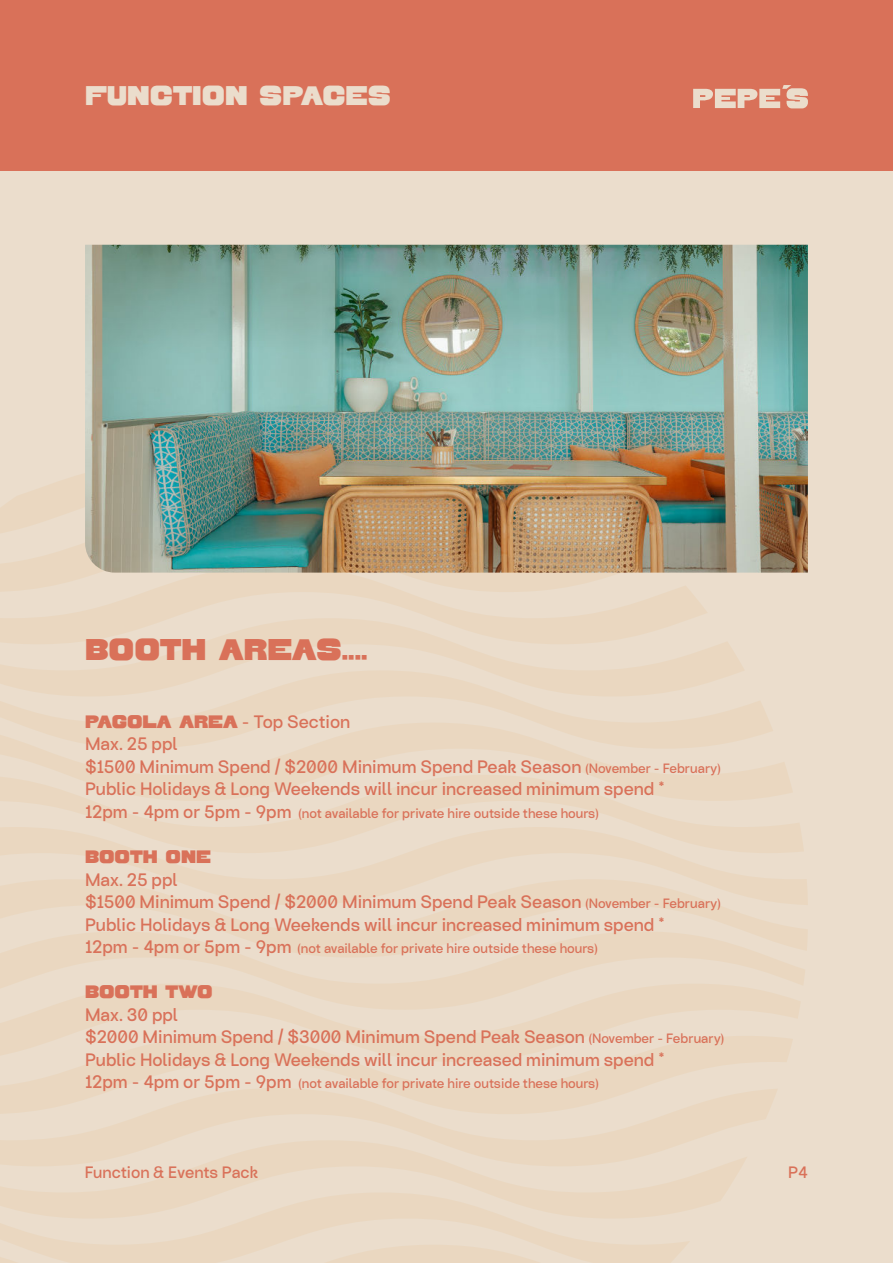
<style>
.page{position:relative;width:893px;height:1263px;background:#ebddcc}
.page>*{position:absolute;margin:0;border:0;box-sizing:border-box;transform-origin:0 0}
.t1{font:30px "Sao Torpes";color:#d97159}
.t2{font:27px "Sao Torpes";color:#ebddcc}
.t3{font:500 18px/22.5px "Turnkey";color:#d97159}
.t4{font:18px "Sao Torpes";color:#d97159}
.t5{font:500 16.5px "Turnkey";color:#d97159}
.t6{font:500 13.5px "Turnkey";color:#d97159}
.s1{font-family:"Sao Torpes";font-weight:400}
.s2{font-size:13.5px}
.s3{font-size:18px}
</style>
<div class="page">
<svg style="left:0;top:1219px;width:688px;height:44px"></svg>
<svg style="left:0;top:1167px;width:741px;height:52px"></svg>
<svg style="left:0;top:1115px;width:767px;height:52px"></svg>
<svg style="left:0;top:1063px;width:777px;height:52px"></svg>
<svg style="left:0;top:1010px;width:799px;height:53px"></svg>
<svg style="left:0;top:958px;width:805px;height:52px"></svg>
<svg style="left:0;top:906px;width:807px;height:52px"></svg>
<svg style="left:0;top:854px;width:808px;height:52px"></svg>
<svg style="left:0;top:802px;width:804px;height:52px"></svg>
<svg style="left:0;top:749px;width:792px;height:53px"></svg>
<svg style="left:0;top:697px;width:773px;height:52px"></svg>
<svg style="left:0;top:642px;width:744px;height:55px"></svg>
<svg style="left:0;top:586px;width:708px;height:59px;fill:#ead8c3"></svg>
<svg style="left:0;top:543px;width:661px;height:50px;fill:#ead7c0"></svg>
<svg style="left:0;top:474px;width:85px;height:59px;fill:#ead7c0"></svg>
<div style="left:0;top:0;width:893px;height:170px;background:#d97159"></div>
<svg style="left:693px;top:85px;width:115px;height:23px"></svg>
<img style="left:85px;top:245px;width:723px;height:328px">
<h2 class="t2" style="left:85px;top:81px;width:308px">FUNCTION SPACES</h2>
<h1 class="t1" style="left:85px;top:634px;width:284px">BOOTH AREAS....</h1>
<p class="t3" style="left:85px;top:711px;width:637px"><span class="s1">PAGOLA AREA</span> - Top Section<br>Max. 25 ppl<br>$1500 Minimum Spend / $2000 Minimum Spend Peak Season <span class="s2">(November - February)<br></span>Public Holidays &amp; Long Weekends will incur increased minimum spend *</p>
<p class="t6" style="left:85px;top:807px;width:515px"><span class="s3">12pm - 4pm or 5pm - 9pm</span> (not available for private hire outside these hours)</p>
<p class="t4" style="left:85px;top:847px;width:128px">BOOTH ONE</p>
<p class="t3" style="left:85px;top:869px;width:637px">Max. 25 ppl<br>$1500 Minimum Spend / $2000 Minimum Spend Peak Season <span class="s2">(November - February)<br></span>Public Holidays &amp; Long Weekends will incur increased minimum spend *</p>
<p class="t6" style="left:85px;top:942px;width:514px"><span class="s3">12pm - 4pm or 5pm - 9pm</span> (not available for private hire outside these hours)</p>
<p class="t4" style="left:85px;top:982px;width:129px">BOOTH TWO</p>
<p class="t3" style="left:85px;top:1004px;width:641px">Max. 30 ppl<br>$2000 Minimum Spend / $3000 Minimum Spend Peak Season <span class="s2">(November - February)<br></span>Public Holidays &amp; Long Weekends will incur increased minimum spend *</p>
<p class="t6" style="left:85px;top:1077px;width:515px"><span class="s3">12pm - 4pm or 5pm - 9pm</span> (not available for private hire outside these hours)</p>
<p class="t5" style="left:85px;top:1165px;width:175px">Function &amp; Events Pack</p>
<p class="t5" style="left:788px;top:1165px;width:21px">P4</p>
</div>
